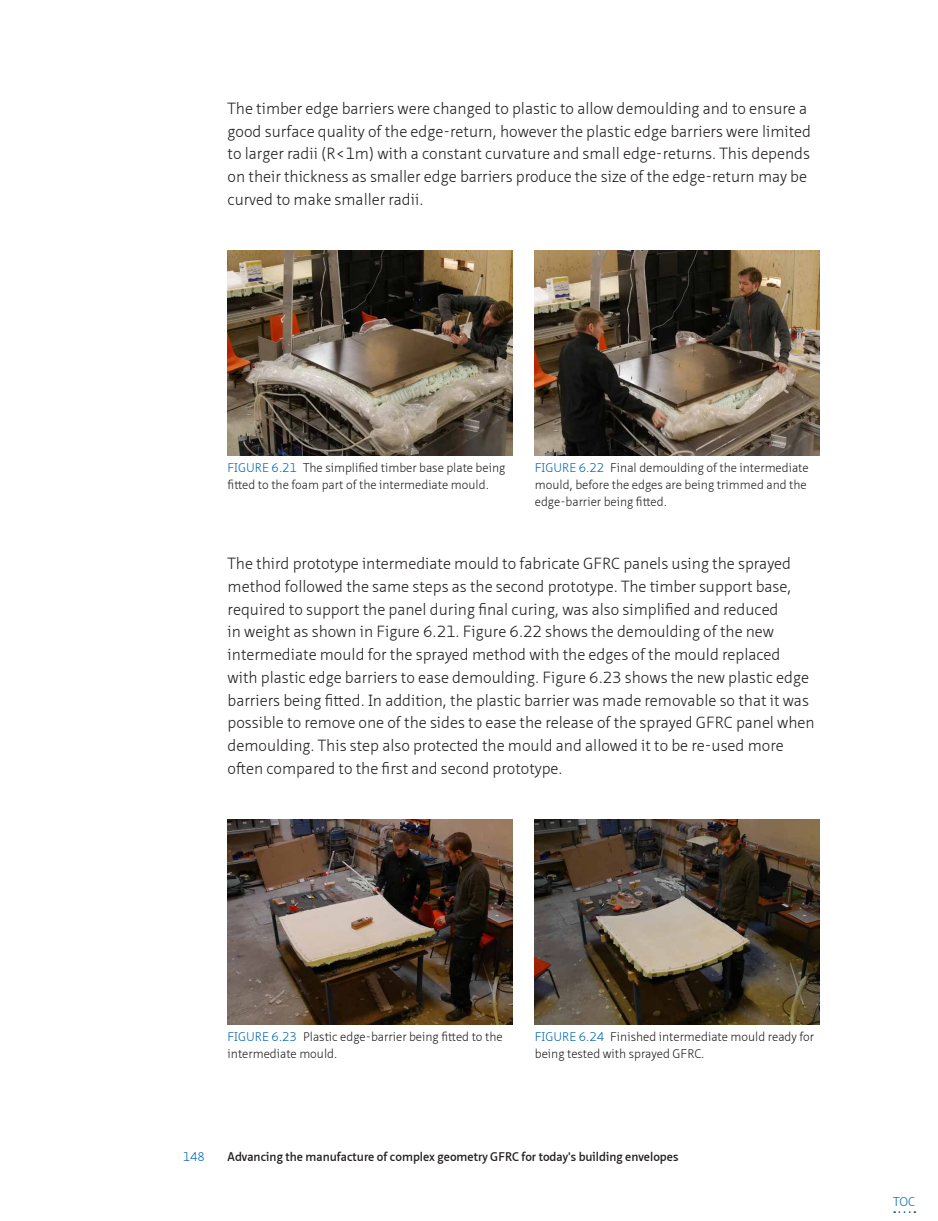
<style>
.page{position:relative;width:938px;height:1221px;background:#fff}
.page>*{position:absolute;margin:0;border:0;box-sizing:border-box;transform-origin:0 0}
.BODY_Normal_-_No_Bla{font:300 15.75px/22.8px "Neue Sans Pro";color:#231f20}
.t1{font:300 12.25px/17.2px "Neue Sans Pro";color:#231f20}
.t2{font:600 12.25px "Neue Sans Pro";color:#231f20}
.t3{font:300 12.25px "Neue Sans Pro";color:#0066b3}
.s1{color:#0066b3}
</style>
<div class="page">
<img style="left:228px;top:250px;width:284px;height:205px">
<img style="left:535px;top:250px;width:284px;height:205px">
<img style="left:228px;top:819px;width:284px;height:205px">
<img style="left:535px;top:819px;width:284px;height:205px">
<svg style="left:894px;top:1211px;width:21px;height:1px"></svg>
<p class="BODY_Normal_-_No_Bla" style="left:228px;top:97px;width:585px">The timber edge barriers were changed to plastic to allow demoulding and to ensure a good surface quality of the edge-return, however the plastic edge barriers were limited to larger radii (R&lt;1m) with a constant curvature and small edge-returns. This depends on their thickness as smaller edge barriers produce the size of the edge-return may be curved to make smaller radii.</p>
<p class="t1" style="left:227px;top:459px;width:279px;text-indent:44px"><span class="s1">6.21</span> The simplified timber base plate being fitted to the foam part of the intermediate mould.</p>
<p class="t3" style="left:535px;top:459px;width:15px">Figure</p>
<p class="t1" style="left:535px;top:459px;width:275px;text-indent:44px"><span class="s1">6.22</span> Final demoulding of the intermediate mould, before the edges are being trimmed and the edge-barrier being fitted.</p>
<p class="t3" style="left:228px;top:459px;width:15px">Figure</p>
<p class="BODY_Normal_-_No_Bla" style="left:228px;top:552px;width:588px">The third prototype intermediate mould to fabricate GFRC panels using the sprayed method followed the same steps as the second prototype. The timber support base, required to support the panel during final curing, was also simplified and reduced<br>in weight as shown in Figure 6.21. Figure 6.22 shows the demoulding of the new intermediate mould for the sprayed method with the edges of the mould replaced<br>with plastic edge barriers to ease demoulding. Figure 6.23 shows the new plastic edge barriers being fitted. In addition, the plastic barrier was made removable so that it was possible to remove one of the sides to ease the release of the sprayed GFRC panel when demoulding. This step also protected the mould and allowed it to be re-used more often compared to the first and second prototype.</p>
<p class="t1" style="left:227px;top:1027px;width:276px;text-indent:44px"><span class="s1">6.23</span> Plastic edge-barrier being fitted to the intermediate mould.</p>
<p class="t3" style="left:535px;top:1028px;width:15px">Figure</p>
<p class="t1" style="left:535px;top:1027px;width:281px;text-indent:44px"><span class="s1">6.24</span> Finished intermediate mould ready for being tested with sprayed GFRC.</p>
<p class="t3" style="left:228px;top:1028px;width:15px">Figure</p>
<p class="t3" style="left:183px;top:1148px;width:24px">148</p>
<p class="t2" style="left:227px;top:1148px;width:452px">Advancing the manufacture of complex geometry GFRC for today's building envelopes</p>
<p class="t3" style="left:893px;top:1193px;width:23px">TOC</p>
</div>
